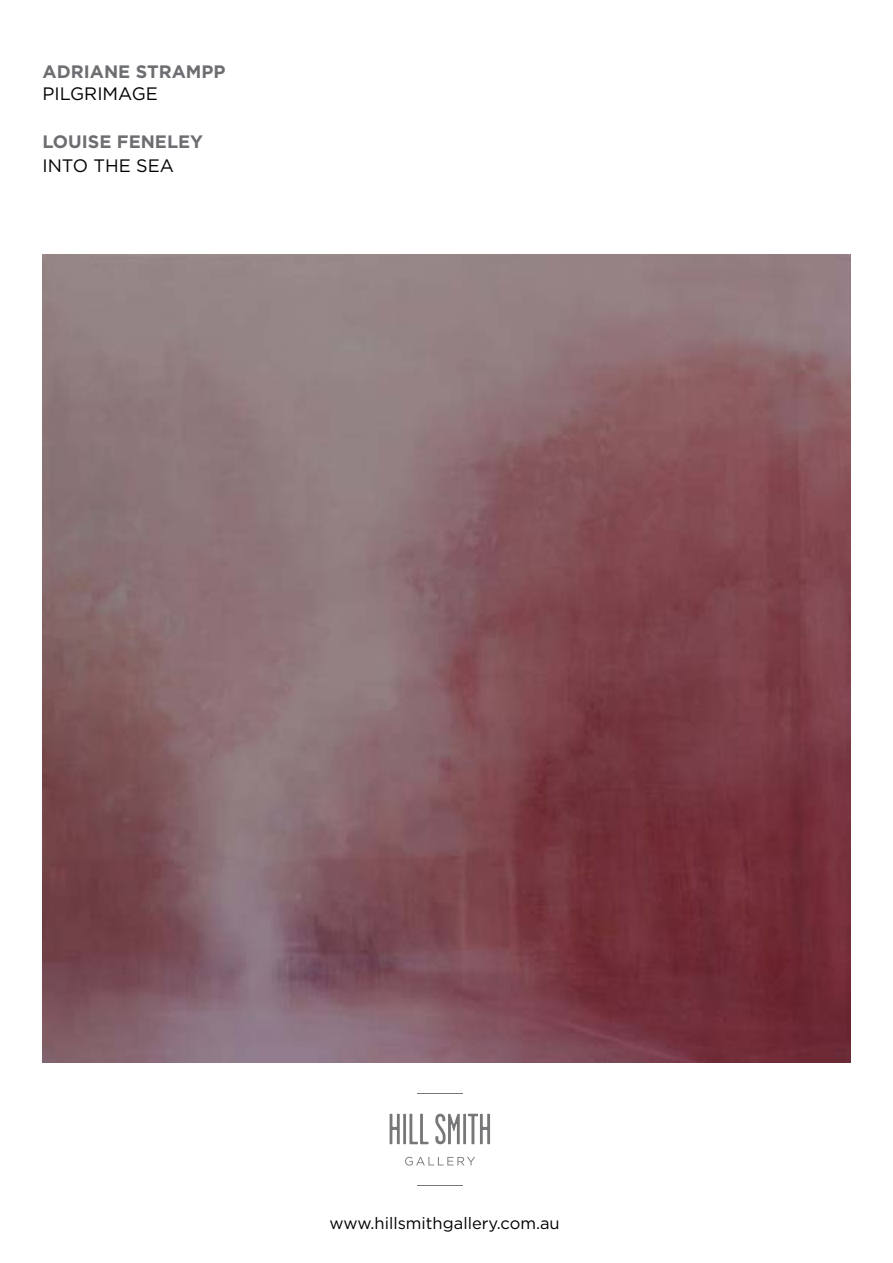
<style>
.page{position:relative;width:893px;height:1263px;background:#fff}
.page>*{position:absolute;margin:0;border:0;box-sizing:border-box;transform-origin:0 0}
.t1{font:700 18px "Gotham";color:#6d6e71}
.t2{font:18px "Gotham";color:#000}
.t3{font:16.5px "Gotham";color:#000}
</style>
<div class="page">
<svg style="left:390px;top:1114px;width:38px;height:30px"></svg>
<svg style="left:435px;top:1114px;width:55px;height:30px"></svg>
<svg style="left:405px;top:1157px;width:70px;height:8px"></svg>
<hr style="left:417px;top:1185px;width:46px;height:1px;background:#77777a">
<hr style="left:417px;top:1093px;width:46px;height:1px;background:#77777a">
<img style="left:43px;top:255px;width:807px;height:808px">
<p class="t1" style="left:43px;top:60px;width:185px">ADRIANE STRAMPP</p>
<p class="t2" style="left:43px;top:82px;width:117px">PILGRIMAGE</p>
<p class="t1" style="left:43px;top:130px;width:100px">LOUISE FENE</p>
<p class="t1" style="left:167px;top:130px;width:38px">LEY</p>
<p class="t2" style="left:43px;top:155px;width:133px">INTO THE SEA</p>
<p class="t3" style="left:329px;top:1213px;width:232px">www.hillsmithgallery.com.au</p>
</div>
